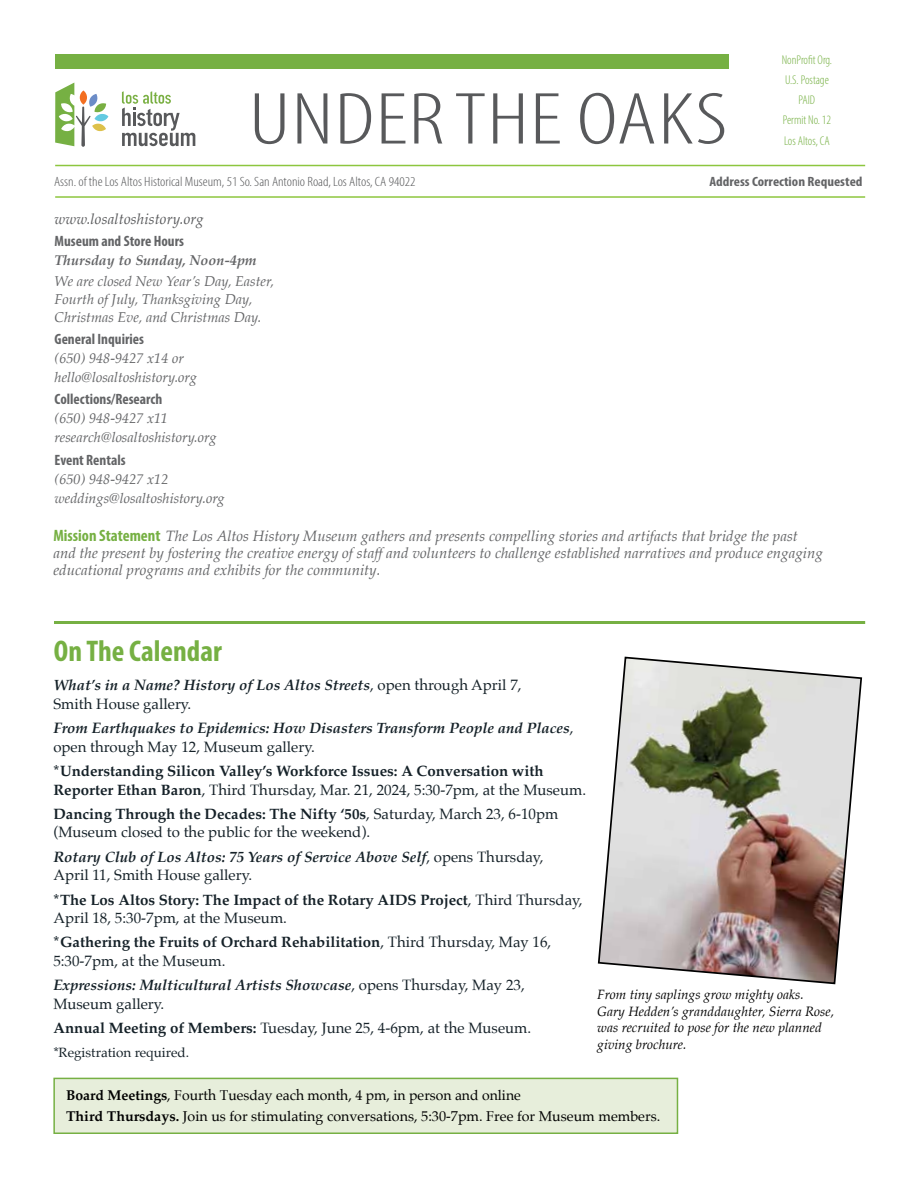
<style>
.page{position:relative;width:918px;height:1188px;background:#fff}
.page>*{position:absolute;margin:0;border:0;box-sizing:border-box;transform-origin:0 0}
.t1{font:300 condensed 74.4px "Myriad Pro";letter-spacing:.01em;color:#58595b;scale:1.3 1}
.t2{font:700 condensed 30px "Myriad Pro";color:#76b043}
.t3{font:italic 700 15px/18.8px "Palatino";color:#152128}
.t4{font:700 15px/18.8px "Palatino";color:#152128}
.t5{font:italic 15px/17.2px "Palatino";color:#636466}
.t6{font:15px/18.8px "Palatino";color:#152128}
.t7{font:700 condensed 15px "Myriad Pro";color:#636466}
.t8{font:italic 15px "Palatino";letter-spacing:.01em;color:#58595b}
.t9{font:italic 14.25px/18.9px "Palatino";color:#636466}
.t10{font:14.25px/21px "Palatino";color:#000}
.t11{font:italic 700 14.25px "Palatino";color:#636466}
.t12{font:italic 13.5px/16.5px "Palatino";color:#000}
.t13{font:300 condensed 13.5px "Myriad Pro";color:#58595b;scale:1.1 1}
.t14{font:700 condensed 13.5px "Myriad Pro";color:#636466;scale:1.1 1}
.t15{font:13.5px "Palatino";color:#152128}
.t16{font:300 condensed 12.75px/20.2px "Myriad Pro";color:#76b043;text-align:center}
.s1{font-family:"Myriad Pro";font-weight:700;font-style:normal;font-stretch:condensed;font-size:16.5px;color:#76b043}
.s2{font-weight:400;font-style:normal}
.s3{font-weight:400}
.s4{font-weight:700}
</style>
<div class="page">
<div style="left:53px;top:1078px;width:625px;height:56px;background:#e7eedb;border:2px solid #76b043"></div>
<hr style="left:54px;top:621px;width:811px;height:3px;background:#76b043">
<svg style="left:55px;top:83px;width:53px;height:64px"></svg>
<svg style="left:122px;top:91px;width:73px;height:55px"></svg>
<div style="left:55px;top:55px;width:674px;height:14px;background:#76b043"></div>
<hr style="left:55px;top:165px;width:810px;height:1px;background:#8dc63f">
<hr style="left:55px;top:196px;width:810px;height:2px;background:#8dc63f">
<img style="left:597px;top:656px;width:266px;height:329px">
<p class="t16" style="left:782px;top:49px;width:52px">NonProfit Org.<br>U.S. Postage<br>PAID<br>Permit No. 12<br>Los Altos, CA</p>
<h1 class="t1" style="left:249px;top:75px;width:370px">UNDER THE OAKS</h1>
<p class="t13" style="left:54px;top:173px;width:330px">Assn. of the Los Altos Historical Museum, 51 So. San Antonio Road, Los Altos, CA 94022</p>
<p class="t14" style="left:709px;top:173px;width:141px">Address Correction Requested</p>
<p class="t8" style="left:55px;top:206px;width:151px">www.losaltoshistory.org</p>
<p class="t7" style="left:55px;top:231px;width:131px">Museum and Store Hours</p>
<p class="t11" style="left:55px;top:248px;width:204px">Thursday to Sunday, Noon-4pm</p>
<p class="t9" style="left:55px;top:271px;width:221px;line-height:18px">We are closed New Year’s Day, Easter,<br>Fourth of July, Thanksgiving Day,<br>Christmas Eve, and Christmas Day.</p>
<p class="t7" style="left:55px;top:330px;width:91px">General Inquiries</p>
<p class="t9" style="left:55px;top:348px;width:144px">(650) 948-9427 x14 or hello@losaltoshistory.org</p>
<p class="t7" style="left:55px;top:390px;width:109px">Collections/Research</p>
<p class="t9" style="left:55px;top:409px;width:164px">(650) 948-9427 x11 research@losaltoshistory.org</p>
<p class="t7" style="left:55px;top:450px;width:73px">Event Rentals</p>
<p class="t9" style="left:55px;top:469px;width:172px">(650) 948-9427 x12 weddings@losaltoshistory.org</p>
<p class="t5" style="left:53px;top:527px;width:771px"><span class="s1">Mission Statement</span> The Los Altos History Museum gathers and presents compelling stories and artifacts that bridge the past and the present by fostering the creative energy of staff and volunteers to challenge established narratives and produce engaging educational programs and exhibits for the community.</p>
<h2 class="t2" style="left:54px;top:632px;width:170px">On The Calendar</h2>
<p class="t3" style="left:53px;top:675px;width:470px">What’s in a Name? History of Los Altos Streets<span class="s2">, open through April 7,<br>Smith House gallery.</span></p>
<p class="t3" style="left:53px;top:718px;width:522px">From Earthquakes to Epidemics: How Disasters Transform People and Places<span class="s2">, open through May 12, Museum gallery.</span></p>
<p class="t4" style="left:53px;top:761px;width:534px">*Understanding Silicon Valley’s Workforce Issues: A Conversation with<br>Reporter Ethan Baron<span class="s3">, Third Thursday, Mar. 21, 2024, 5:30-7pm, at the Museum.</span></p>
<p class="t6" style="left:53px;top:804px;width:506px"><span class="s4">Dancing Through the Decades: The Nifty ‘50s</span>, Saturday, March 23, 6-10pm (Museum closed to the public for the weekend).</p>
<p class="t3" style="left:53px;top:847px;width:492px">Rotary Club of Los Altos: 75 Years of Service Above Self<span class="s2">, opens Thursday,<br>April 11, Smith House gallery.</span></p>
<p class="t4" style="left:53px;top:890px;width:531px">*The Los Altos Story: The Impact of the Rotary AIDS Project<span class="s3">, Third Thursday,<br>April 18, 5:30-7pm, at the Museum.</span></p>
<p class="t4" style="left:53px;top:933px;width:499px">*Gathering the Fruits of Orchard Rehabilitation<span class="s3">, Third Thursday, May 16,<br>5:30-7pm, at the Museum.</span></p>
<p class="t3" style="left:53px;top:976px;width:473px">Expressions: Multicultural Artists Showcase<span class="s2">, opens Thursday, May 23,<br>Museum gallery.</span></p>
<p class="t6" style="left:53px;top:1019px;width:479px"><span class="s4">Annual Meeting of Members:</span> Tuesday, June 25, 4-6pm, at the Museum.</p>
<p class="t15" style="left:53px;top:1042px;width:137px">*Registration required.</p>
<p class="t10" style="left:66px;top:1084px;width:596px"><span class="s4">Board Meetings</span>, Fourth Tuesday each month, 4 pm, in person and online<br><span class="s4">Third Thursdays.</span> Join us for stimulating conversations, 5:30-7pm. Free for Museum members.</p>
<p class="t12" style="left:597px;top:986px;width:238px">From tiny saplings grow mighty oaks.<br>Gary Hedden’s granddaughter, Sierra Rose, was recruited to pose for the new planned giving brochure.</p>
</div>
